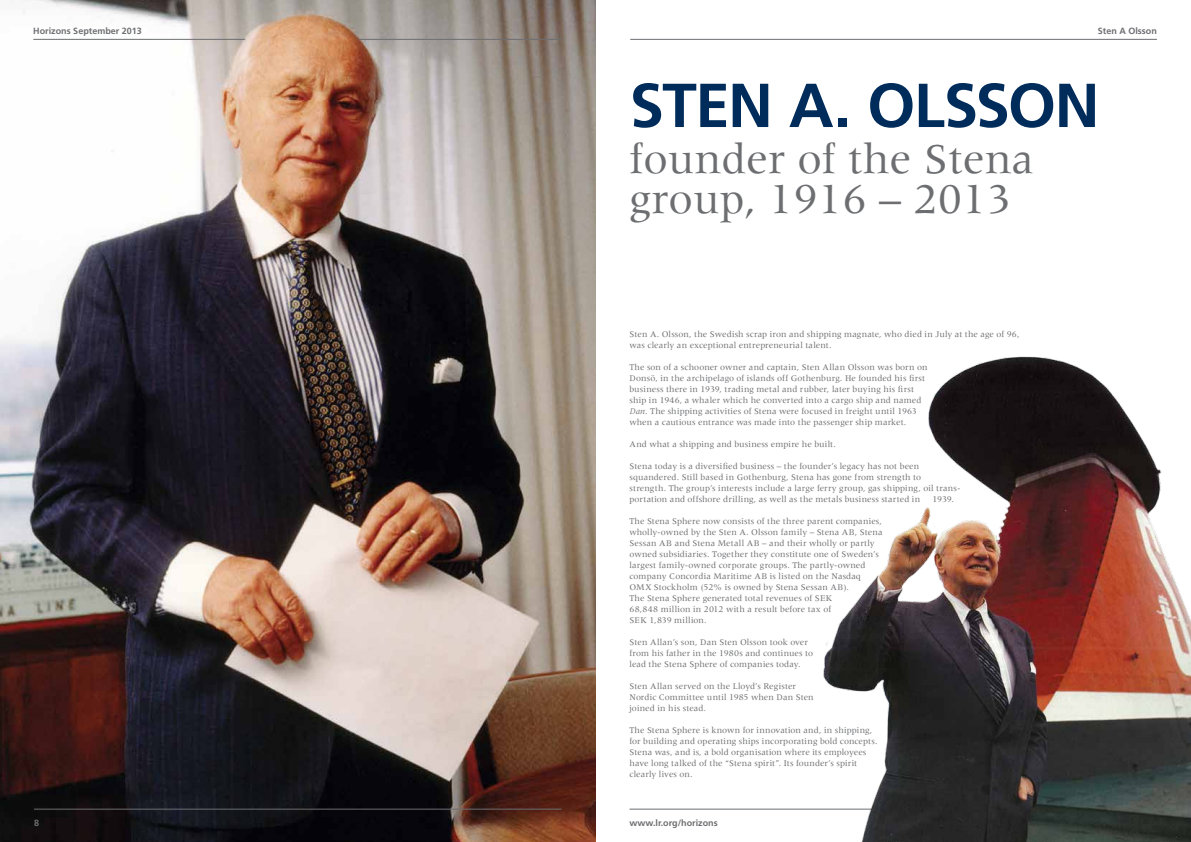
<style>
.page{position:relative;width:1191px;height:842px;background:#fff}
.page>*{position:absolute;margin:0;border:0;box-sizing:border-box;transform-origin:0 0}
.t1{font:700 62px "Frutiger LT Std";letter-spacing:-.025em;color:#002c5b}
.t2{font:44px/40px "Meridien LT Std";color:#6d6e71}
.t3{font:9px/11px "Meridien LT Std";letter-spacing:.005em;color:#6d6e71}
.t4{font:700 9px "Frutiger LT Std";color:#6d6e71}
.s1{font-style:italic}
</style>
<div class="page">
<img style="left:0;top:0;width:595px;height:842px">
<hr style="left:629px;top:809px;width:528px;height:1px;background:#6d6e71">
<hr style="left:630px;top:39px;width:527px;height:1px;background:#6d6e71">
<hr style="left:34px;top:809px;width:527px;height:1px;background:#6d6e71">
<hr style="left:33px;top:39px;width:528px;height:1px;background:#6d6e71">
<img style="left:221px;top:16px;width:163px;height:84px">
<img style="left:817px;top:356px;width:374px;height:486px">
<p class="t4" style="left:33px;top:25px;width:110px">Horizons September 2013</p>
<p class="t4" style="left:1098px;top:26px;width:61px">Sten A Olsson</p>
<h1 class="t1" style="left:629px;top:69px;width:471px">STEN A. OLSSON</h1>
<h2 class="t2" style="left:629px;top:138px;width:406px">founder of the Stena group, 1916 – 2013</h2>
<p class="t3" style="left:629px;top:328px;width:391px">Sten A. Olsson, the Swedish scrap iron and shipping magnate, who died in July at the age of 96, was clearly an exceptional entrepreneurial talent.</p>
<p class="t3" style="left:629px;top:361px;width:299px">The son of a schooner owner and captain, Sten Allan Olsson was born on Donsö, in the archipelago of islands off Gothenburg. He founded his first business there in 1939, trading metal and rubber, later buying his first ship in 1946, a whaler which he converted into a cargo ship and named <span class="s1">Dan</span>. The shipping activities of Stena were focused in freight until 1963 when a cautious entrance was made into the passenger ship market.</p>
<p class="t3" style="left:629px;top:438px;width:208px">And what a shipping and business empire he built.</p>
<p class="t3" style="left:629px;top:460px;width:332px">Stena today is a diversified business – the founder’s legacy has not been squandered. Still based in Gothenburg, Stena has gone from strength to<br>strength. The group’s interests include a large ferry group, gas shipping, oil trans&shy;portation and offshore drilling, as well as the metals business started in</p>
<p class="t3" style="left:932px;top:493px;width:23px">1939.</p>
<p class="t3" style="left:629px;top:515px;width:255px">The Stena Sphere now consists of the three parent companies, wholly-owned by the Sten A. Olsson family – Stena AB, Stena Sessan AB and Stena Metall AB – and their wholly or partly owned subsidiaries. Together they constitute one of Sweden’s largest family-owned corporate groups. The partly-owned company Concordia Maritime AB is listed on the Nasdaq OMX Stockholm (52% is owned by Stena Sessan AB).<br>The Stena Sphere generated total revenues of SEK<br>68,848 million in 2012 with a result before tax of<br>SEK 1,839 million.</p>
<p class="t3" style="left:629px;top:636px;width:185px">Sten Allan’s son, Dan Sten Olsson took over from his father in the 1980s and continues to lead the Stena Sphere of companies today.</p>
<p class="t3" style="left:629px;top:680px;width:186px">Sten Allan served on the Lloyd’s Register<br>Nordic Committee until 1985 when Dan Sten joined in his stead.</p>
<p class="t3" style="left:629px;top:724px;width:249px">The Stena Sphere is known for innovation and, in shipping, for building and operating ships incorporating bold concepts.<br>Stena was, and is, a bold organisation where its employees have long talked of the “Stena spirit”. Its founder’s spirit clearly lives on.</p>
<p class="t4" style="left:34px;top:818px;width:7px">8</p>
<p class="t4" style="left:629px;top:818px;width:90px">www.lr.org/horizons</p>
</div>
